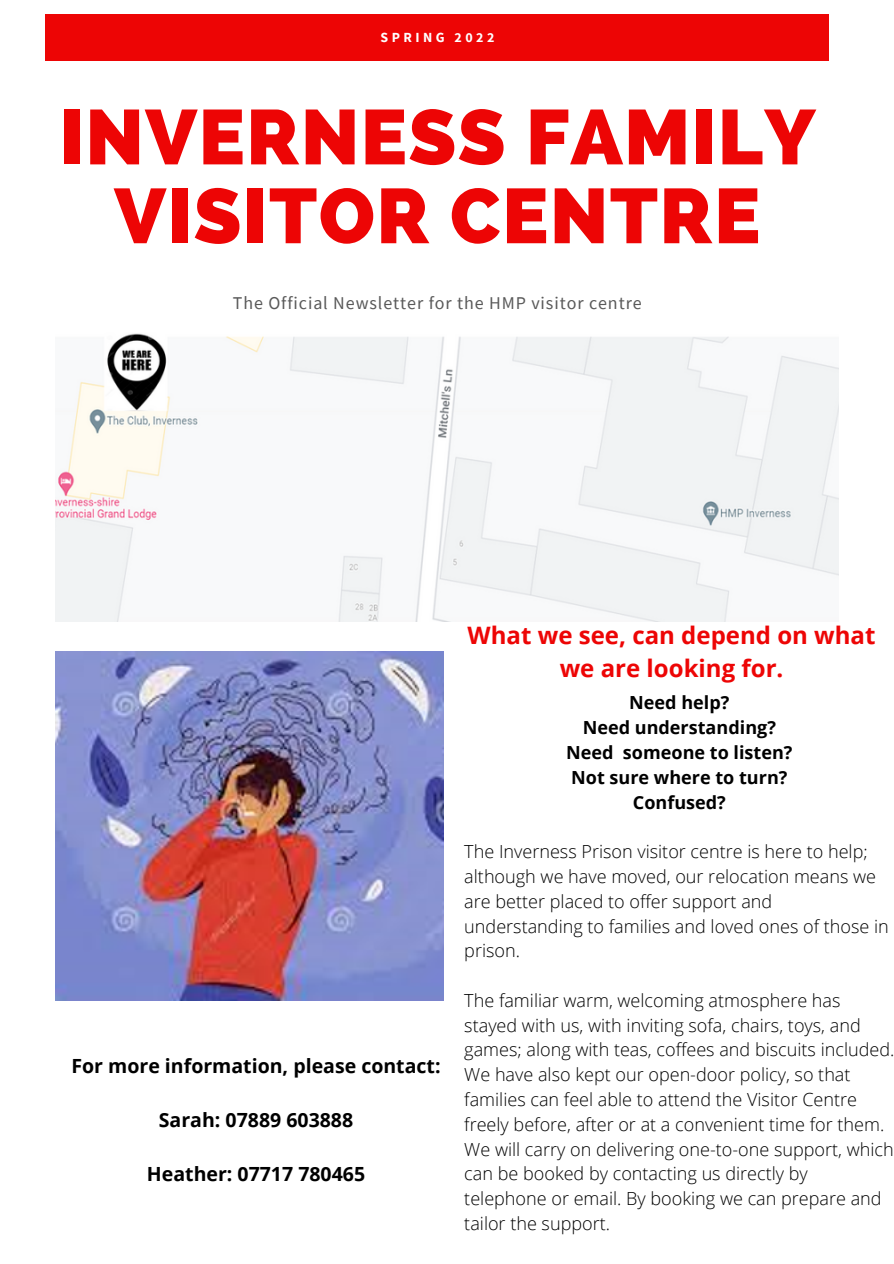
<style>
.page{position:relative;width:894px;height:1264px;background:#fff}
.page>*{position:absolute;margin:0;border:0;box-sizing:border-box;transform-origin:0 0}
.t1{font:800 77.25px/78.8px "Raleway";letter-spacing:.02em;color:#ed0505;text-align:center}
.t2{font:700 24px/32.7px "Open Sans";color:#ed0505;text-align:center}
.t3{font:700 19.5px "Open Sans";color:#000}
.t4{font:300 18px/24.8px "Open Sans";color:#000}
.t5{font:700 18px "Open Sans";color:#000}
.t6{font:18px "Source Sans Pro";letter-spacing:.05em;color:#595959}
.t7{font:700 13.95px "Source Sans Pro";letter-spacing:.25em;color:#fff}
</style>
<div class="page">
<img style="left:56px;top:333px;width:782px;height:288px">
<div style="left:46px;top:15px;width:782px;height:46px;background:#ed0505"></div>
<img style="left:56px;top:651px;width:387px;height:349px">
<p class="t7" style="left:380px;top:28px;width:115px">SPRING 2022</p>
<p class="t1" style="left:59px;top:98px;width:757px">INVERNESS FAMILY<br>VISITOR CENTRE</p>
<p class="t6" style="left:233px;top:291px;width:410px">The Official Newsletter for the HMP visitor centre</p>
<p class="t3" style="left:71px;top:1052px;width:370px">For more information, please contact:</p>
<p class="t3" style="left:159px;top:1106px;width:196px">Sarah: 07889 603888</p>
<p class="t3" style="left:147px;top:1160px;width:220px">Heather: 07717 780465</p>
<p class="t2" style="left:467px;top:618px;width:409px">What we see, can depend on what we are looking for.</p>
<p class="t5" style="left:629px;top:690px;width:102px">Need help?</p>
<p class="t5" style="left:582px;top:715px;width:195px">Need understanding?</p>
<p class="t5" style="left:566px;top:739px;width:228px">Need someone to listen?</p>
<p class="t5" style="left:571px;top:764px;width:218px">Not sure where to turn?</p>
<p class="t5" style="left:632px;top:789px;width:94px">Confused?</p>
<p class="t4" style="left:464px;top:838px;width:426px">The Inverness Prison visitor centre is here to help; although we have moved, our relocation means we are better placed to offer support and understanding to families and loved ones of those in prison.</p>
<p class="t4" style="left:464px;top:987px;width:431px">The familiar warm, welcoming atmosphere has stayed with us, with inviting sofa, chairs, toys, and games; along with teas, coffees and biscuits included.<br>We have also kept our open-door policy, so that families can feel able to attend the Visitor Centre freely before, after or at a convenient time for them.<br>We will carry on delivering one-to-one support, which can be booked by contacting us directly by telephone or email. By booking we can prepare and tailor the support.</p>
</div>
